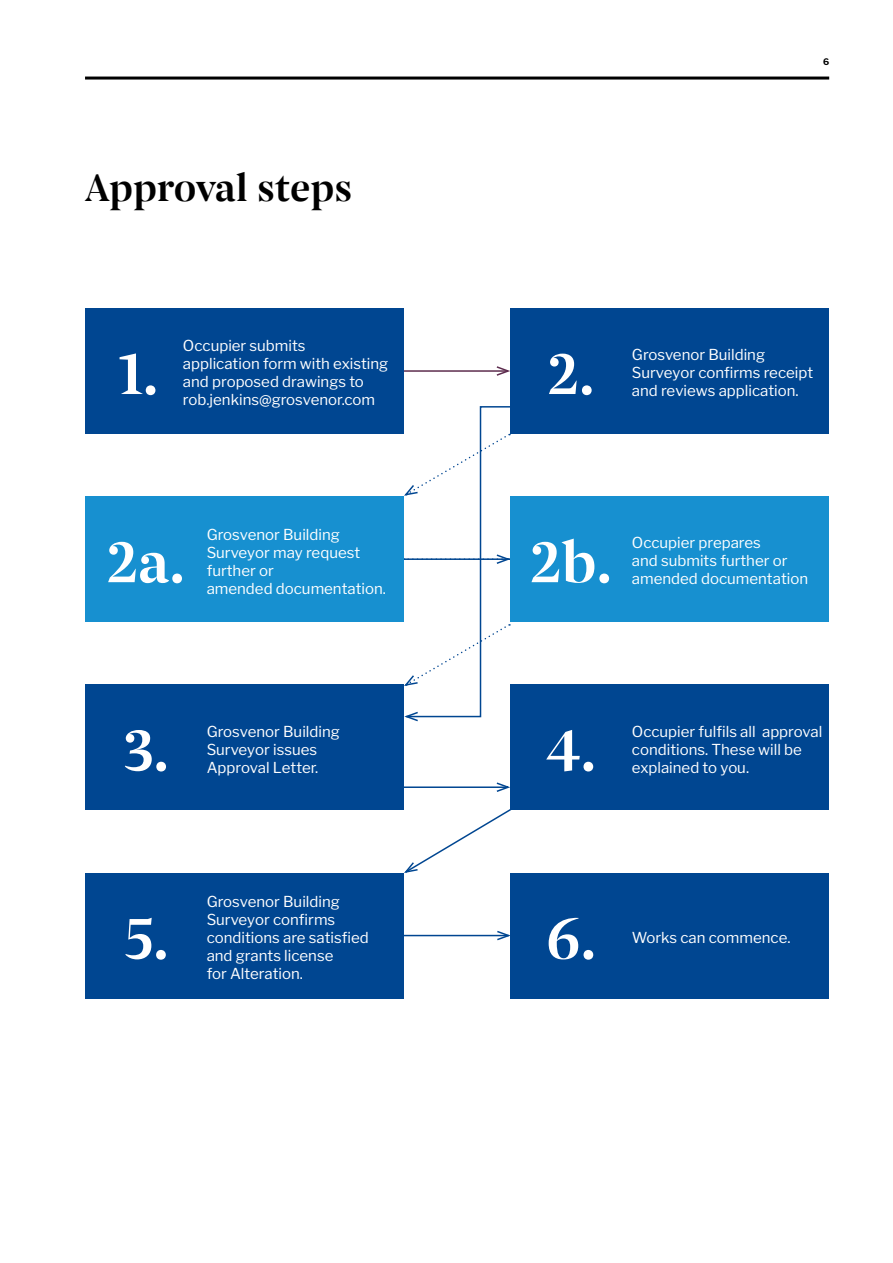
<style>
.page{position:relative;width:893px;height:1263px;background:#fff}
.page>*{position:absolute;margin:0;border:0;box-sizing:border-box;transform-origin:0 0}
.t1{font:63px "Grosvenor Headline";color:#fff}
.t2{font:42px "Grosvenor Headline";color:#000}
.t3{font:15px/18px "Libre Franklin";color:#fff}
.t4{font:700 9px "Libre Franklin";color:#000}
</style>
<div class="page">
<hr style="left:404px;top:370px;width:104px;height:2px;background:#5d2c4e">
<svg style="left:495px;top:366px;width:15px;height:10px"></svg>
<hr style="left:394px;top:786px;width:114px;height:2px;background:#004691">
<svg style="left:495px;top:782px;width:15px;height:10px"></svg>
<hr style="left:404px;top:935px;width:104px;height:1px;background:#004691">
<svg style="left:495px;top:930px;width:15px;height:11px"></svg>
<svg style="left:404px;top:809px;width:107px;height:64px"></svg>
<svg style="left:402px;top:406px;width:121px;height:316px"></svg>
<div style="left:85px;top:308px;width:319px;height:126px;background:#004691"></div>
<div style="left:85px;top:496px;width:319px;height:126px;background:#1790d0"></div>
<div style="left:85px;top:685px;width:319px;height:125px;background:#004691"></div>
<div style="left:85px;top:873px;width:319px;height:125px;background:#004691"></div>
<div style="left:510px;top:308px;width:319px;height:126px;background:#004691"></div>
<div style="left:510px;top:496px;width:319px;height:126px;background:#1790d0"></div>
<div style="left:510px;top:685px;width:319px;height:125px;background:#004691"></div>
<div style="left:510px;top:873px;width:319px;height:125px;background:#004691"></div>
<hr style="left:85px;top:77px;width:744px;height:3px;background:#000">
<h2 class="t2" style="left:85px;top:157px;width:269px">Approval steps</h2>
<h1 class="t1" style="left:118px;top:329px;width:41px">1.</h1>
<p class="t3" style="left:183px;top:337px;width:207px">Occupier submits<br>application form with existing and proposed drawings to</p>
<p class="t3" style="left:183px;top:391px;width:194px">rob.jenkins@grosvenor.com</p>
<h1 class="t1" style="left:107px;top:517px;width:79px">2a.</h1>
<p class="t3" style="left:207px;top:526px;width:155px">Grosvenor Building<br>Surveyor may request further or</p>
<p class="t3" style="left:207px;top:580px;width:181px">amended documentation.</p>
<h1 class="t1" style="left:123px;top:705px;width:47px">3.</h1>
<p class="t3" style="left:207px;top:722px;width:135px">Grosvenor Building<br>Surveyor issues</p>
<p class="t3" style="left:207px;top:758px;width:113px">Approval Letter.</p>
<h1 class="t1" style="left:123px;top:893px;width:47px">5.</h1>
<p class="t3" style="left:207px;top:892px;width:164px">Grosvenor Building<br>Surveyor confirms conditions are satisfied and grants license<br>for Alteration.</p>
<p class="t4" style="left:823px;top:56px;width:8px">6</p>
<h1 class="t1" style="left:548px;top:329px;width:48px">2.</h1>
<p class="t3" style="left:632px;top:346px;width:183px">Grosvenor Building<br>Surveyor confirms receipt</p>
<p class="t3" style="left:632px;top:382px;width:168px">and reviews application.</p>
<h1 class="t1" style="left:530px;top:517px;width:83px">2b.</h1>
<p class="t3" style="left:632px;top:534px;width:157px">Occupier prepares and submits further or</p>
<p class="t3" style="left:632px;top:570px;width:178px">amended documentation</p>
<h1 class="t1" style="left:546px;top:705px;width:51px">4.</h1>
<p class="t3" style="left:632px;top:722px;width:192px">Occupier fulfils all approval conditions. These will be</p>
<p class="t3" style="left:632px;top:758px;width:119px">explained to you.</p>
<h1 class="t1" style="left:546px;top:893px;width:51px">6.</h1>
<p class="t3" style="left:632px;top:928px;width:160px">Works can commence.</p>
</div>
